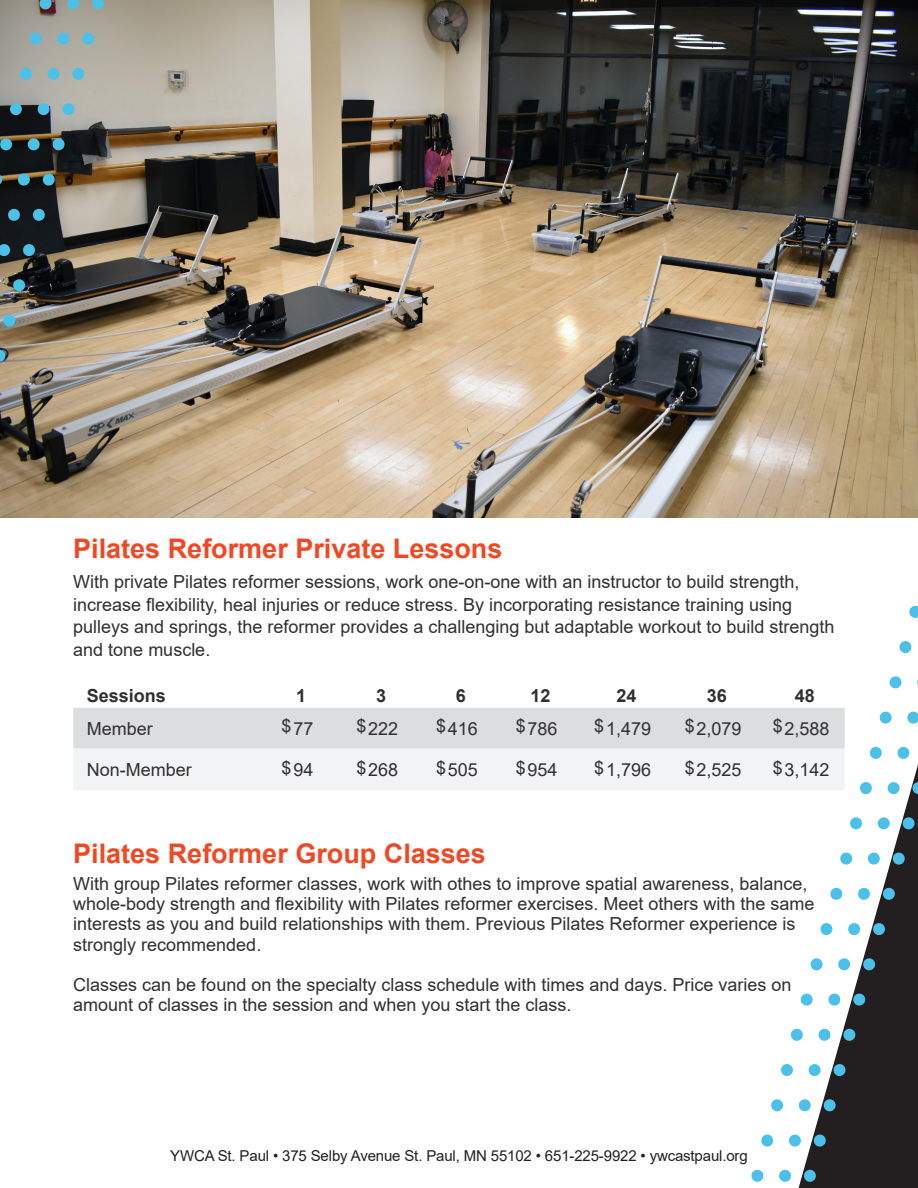
<style>
.page{position:relative;width:918px;height:1188px;background:#fff}
.page>*{position:absolute;margin:0;border:0;box-sizing:border-box;transform-origin:0 0}
.Header_2{font:700 27px "Arial";color:#f04822}
.Paragraph_Style_2{font:18px/20.2px "Arial";color:#312f30}
.Body{font:18px "Arial";color:#312f30}
.t1{font:700 18px "Arial";color:#312f30}
.t2{font:15px "Arial";letter-spacing:-.01em;color:#231f20}
</style>
<div class="page">
<img style="left:113px;top:0;width:805px;height:517px">
<svg style="left:113px;top:708px;width:626px;height:82px"></svg>
<svg style="left:739px;top:350px;width:179px;height:838px"></svg>
<svg style="left:917px;top:324px;width:1px;height:12px"></svg>
<svg style="left:60px;top:0;width:53px;height:790px"></svg>
<img style="left:0;top:0;width:60px;height:518px">
<p class="Header_2" style="left:73px;top:530px;width:431px">Pilates Reformer Private Lessons</p>
<p class="Paragraph_Style_2" style="left:73px;top:571px;width:763px;line-height:22.5px">With private Pilates reformer sessions, work one-on-one with an instructor to build strength, increase flexibility, heal injuries or reduce stress. By incorporating resistance training using pulleys and springs, the reformer provides a challenging but adaptable workout to build strength and tone muscle.</p>
<p class="t1" style="left:87px;top:683px;width:81px">Sessions</p>
<p class="t1" style="left:296px;top:683px;width:12px">1</p>
<p class="t1" style="left:376px;top:683px;width:12px">3</p>
<p class="t1" style="left:456px;top:683px;width:12px">6</p>
<p class="t1" style="left:530px;top:683px;width:22px">12</p>
<p class="t1" style="left:616px;top:683px;width:22px">24</p>
<p class="t1" style="left:707px;top:683px;width:22px">36</p>
<p class="t1" style="left:795px;top:683px;width:22px">48</p>
<p class="Body" style="left:87px;top:716px;width:68px">Member</p>
<p class="Body" style="left:282px;top:716px;width:33px">$77</p>
<p class="Body" style="left:356px;top:716px;width:43px">$222</p>
<p class="Body" style="left:436px;top:716px;width:43px">$416</p>
<p class="Body" style="left:516px;top:716px;width:43px">$786</p>
<p class="Body" style="left:594px;top:716px;width:58px">$1,479</p>
<p class="Body" style="left:685px;top:716px;width:58px">$2,079</p>
<p class="Body" style="left:773px;top:716px;width:58px">$2,588</p>
<p class="Body" style="left:87px;top:757px;width:107px">Non-Member</p>
<p class="Body" style="left:282px;top:757px;width:33px">$94</p>
<p class="Body" style="left:356px;top:757px;width:43px">$268</p>
<p class="Body" style="left:436px;top:757px;width:43px">$505</p>
<p class="Body" style="left:516px;top:757px;width:43px">$954</p>
<p class="Body" style="left:594px;top:757px;width:58px">$1,796</p>
<p class="Body" style="left:685px;top:757px;width:58px">$2,525</p>
<p class="Body" style="left:773px;top:757px;width:58px">$3,142</p>
<p class="Header_2" style="left:73px;top:834px;width:414px">Pilates Reformer Group Classes</p>
<p class="Paragraph_Style_2" style="left:73px;top:873px;width:743px">With group Pilates reformer classes, work with othes to improve spatial awareness, balance, whole-body strength and flexibility with Pilates reformer exercises. Meet others with the same interests as you and build relationships with them. Previous Pilates Reformer experience is strongly recommended.</p>
<p class="Paragraph_Style_2" style="left:73px;top:975px;width:720px">Classes can be found on the specialty class schedule with times and days. Price varies on amount of classes in the session and when you start the class.</p>
<p class="t2" style="left:170px;top:1145px;width:579px">YWCA St. Paul • 375 Selby Avenue St. Paul, MN 55102 • 651-225-9922 • ywcastpaul.org</p>
</div>
